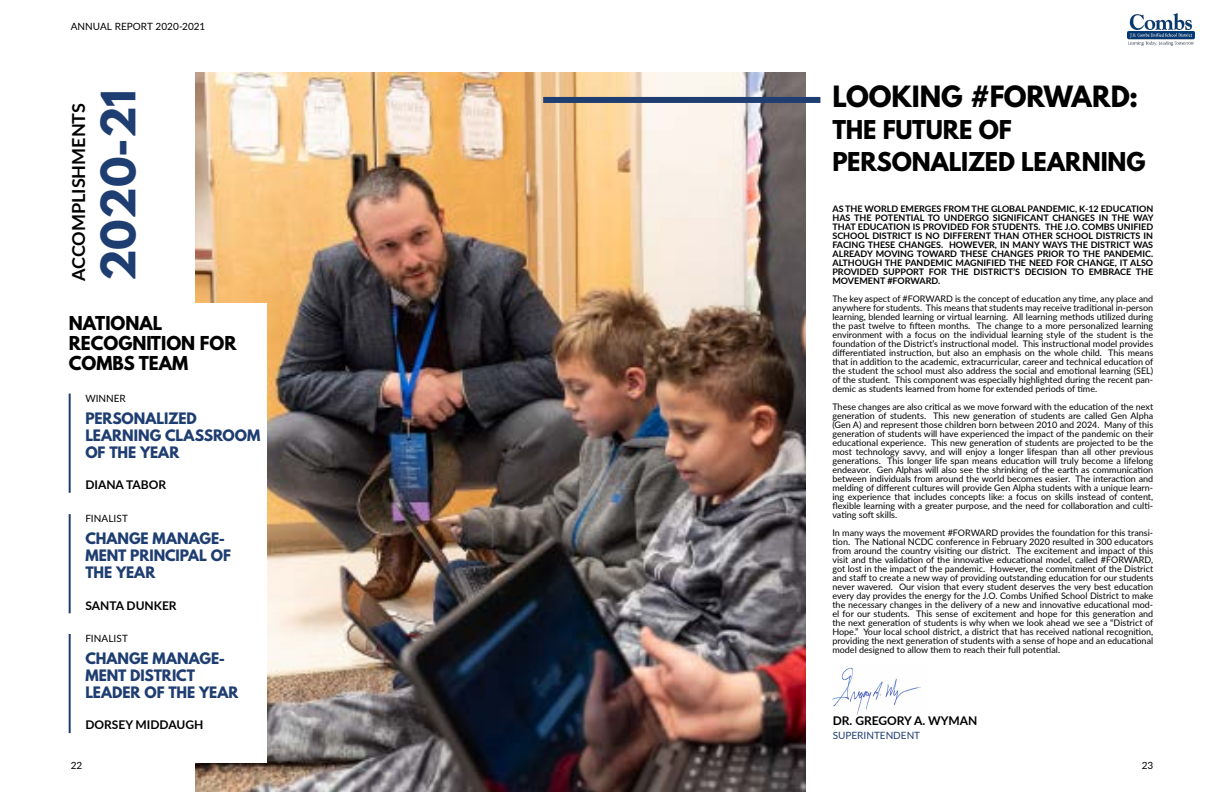
<style>
.page{position:relative;width:1224px;height:792px;background:#fff}
.page>*{position:absolute;margin:0;border:0;box-sizing:border-box;transform-origin:0 0}
.t1{font:700 42px "League Spartan";color:#1e3d71}
.t2{font:700 26px "League Spartan";letter-spacing:-.005em;color:#000}
.t3{font:700 23px/32px "League Spartan";letter-spacing:-.005em;color:#000}
.t4{font:700 18px "Lato";color:#000}
.t5{font:700 17px/20.4px "League Spartan";color:#000}
.t6{font:700 14px/16.8px "League Spartan";letter-spacing:-.005em;color:#1e3d71}
.t7{font:700 12px "Lato";color:#000}
.t8{font:10px "Lato";letter-spacing:.005em;color:#000}
.t9{font:10px "Lato";color:#1e3d71}
.t10{font:9px/9px "Lato";color:#000;text-align:justify}
.t11{font:700 9px/9px "Lato";color:#000;text-align:justify}
</style>
<div class="page">
<img style="left:196px;top:72px;width:610px;height:720px">
<div style="left:3px;top:304px;width:264px;height:459px;background:#fff"></div>
<hr style="left:69px;top:514px;width:2px;height:99px;background:#1e3d71">
<hr style="left:69px;top:634px;width:2px;height:99px;background:#1e3d71">
<div style="left:543px;top:97px;width:277px;height:6px;background:#1e3d71"></div>
<hr style="left:69px;top:394px;width:2px;height:99px;background:#1e3d71">
<img style="left:832px;top:667px;width:89px;height:48px">
<img style="left:1127px;top:14px;width:67px;height:32px">
<p class="t8" style="left:71px;top:19px;width:136px">ANNUAL REPORT 2020-2021</p>
<h3 class="t4" style="left:65px;top:281px;width:180px;rotate:-90deg">ACCOMPLISHMENTS</h3>
<h1 class="t1" style="left:86px;top:281px;width:193px;rotate:-90deg">2020-21</h1>
<h3 class="t5" style="left:69px;top:312px;width:169px">NATIONAL<br>RECOGNITION FOR<br>COMBS TEAM</h3>
<p class="t8" style="left:85px;top:391px;width:42px">WINNER</p>
<h3 class="t6" style="left:85px;top:410px;width:177px">PERSONALIZED<br>LEARNING CLASSROOM<br>OF THE YEAR</h3>
<h3 class="t7" style="left:85px;top:476px;width:82px">DIANA TABOR</h3>
<p class="t8" style="left:85px;top:511px;width:44px">FINALIST</p>
<h3 class="t6" style="left:85px;top:530px;width:147px">CHANGE MANAGE-<br>MENT PRINCIPAL OF<br>THE YEAR</h3>
<h3 class="t7" style="left:85px;top:596px;width:93px">SANTA DUNKER</h3>
<p class="t8" style="left:85px;top:631px;width:44px">FINALIST</p>
<h3 class="t6" style="left:85px;top:650px;width:155px">CHANGE MANAGE-<br>MENT DISTRICT<br>LEADER OF THE YEAR</h3>
<h3 class="t7" style="left:85px;top:716px;width:120px">DORSEY MIDDAUGH</h3>
<h2 class="t2" style="left:832px;top:76px;width:307px">LOOKING #FORWARD:</h2>
<h3 class="t3" style="left:832px;top:113px;width:315px">THE FUTURE OF<br>PERSONALIZED LEARNING</h3>
<p class="t11" style="left:832px;top:204px;width:323px">AS THE WORLD EMERGES FROM THE GLOBAL PANDEMIC, K-12 EDUCATION HAS THE POTENTIAL TO UNDERGO SIGNIFICANT CHANGES IN THE WAY THAT EDUCATION IS PROVIDED FOR STUDENTS. THE J.O. COMBS UNIFIED SCHOOL DISTRICT IS NO DIFFERENT THAN OTHER SCHOOL DISTRICTS IN FACING THESE CHANGES. HOWEVER, IN MANY WAYS THE DISTRICT WAS ALREADY MOVING TOWARD THESE CHANGES PRIOR TO THE PANDEMIC.<br>ALTHOUGH THE PANDEMIC MAGNIFIED THE NEED FOR CHANGE, IT ALSO PROVIDED SUPPORT FOR THE DISTRICT’S DECISION TO EMBRACE THE MOVEMENT #FORWARD.</p>
<p class="t10" style="left:832px;top:294px;width:323px">The key aspect of #FORWARD is the concept of education any time, any place and anywhere for students. This means that students may receive traditional in-person learning, blended learning or virtual learning. All learning methods utilized during the past twelve to fifteen months. The change to a more personalized learning environment with a focus on the individual learning style of the student is the foundation of the District’s instructional model. This instructional model provides differentiated instruction, but also an emphasis on the whole child. This means that in addition to the academic, extracurricular, career and technical education of the student the school must also address the social and emotional learning (SEL) of the student. This component was especially highlighted during the recent pan&shy;demic as students learned from home for extended periods of time.</p>
<p class="t10" style="left:832px;top:402px;width:323px">These changes are also critical as we move forward with the education of the next generation of students. This new generation of students are called Gen Alpha (Gen A) and represent those children born between 2010 and 2024. Many of this generation of students will have experienced the impact of the pandemic on their educational experience. This new generation of students are projected to be the most technology savvy, and will enjoy a longer lifespan than all other previous generations. This longer life span means education will truly become a lifelong endeavor. Gen Alphas will also see the shrinking of the earth as communication between individuals from around the world becomes easier. The interaction and melding of different cultures will provide Gen Alpha students with a unique learn&shy;ing experience that includes concepts like: a focus on skills instead of content, flexible learning with a greater purpose, and the need for collaboration and culti&shy;vating soft skills.</p>
<p class="t10" style="left:832px;top:528px;width:322px">In many ways the movement #FORWARD provides the foundation for this transi&shy;tion. The National NCDC conference in February 2020 resulted in 300 educators from around the country visiting our district. The excitement and impact of this visit and the validation of the innovative educational model, called #FORWARD, got lost in the impact of the pandemic. However, the commitment of the District and staff to create a new way of providing outstanding education for our students never wavered. Our vision that every student deserves the very best education every day provides the energy for the J.O. Combs Unified School District to make the necessary changes in the delivery of a new and innovative educational mod&shy;el for our students. This sense of excitement and hope for this generation and the next generation of students is why when we look ahead we see a “District of Hope.” Your local school district, a district that has received national recognition, providing the next generation of students with a sense of hope and an educational model designed to allow them to reach their full potential.</p>
<h3 class="t7" style="left:833px;top:712px;width:146px">DR. GREGORY A. WYMAN</h3>
<p class="t9" style="left:833px;top:729px;width:89px">SUPERINTENDENT</p>
<p class="t8" style="left:71px;top:758px;width:13px">22</p>
<p class="t8" style="left:1142px;top:758px;width:13px">23</p>
</div>
